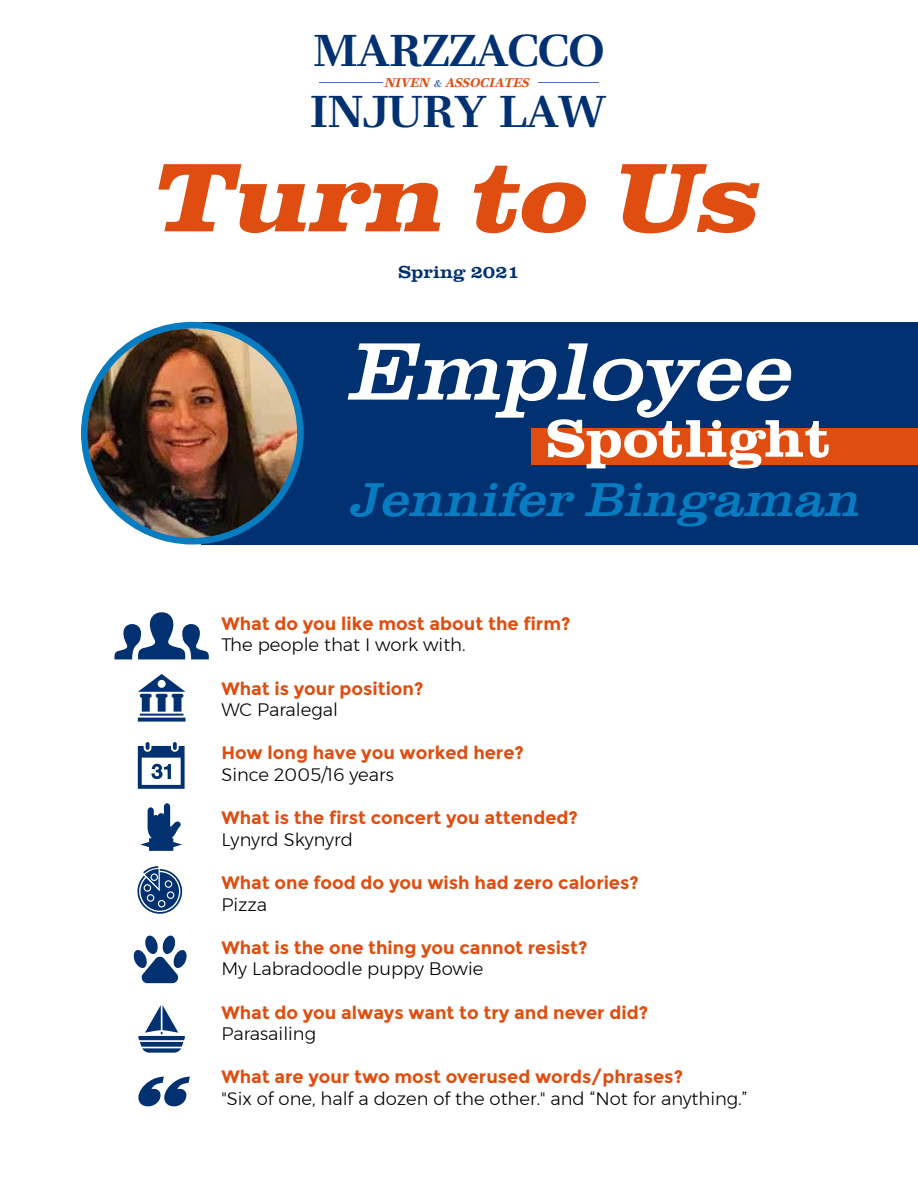
<style>
.page{position:relative;width:918px;height:1188px;background:#fff}
.page>*{position:absolute;margin:0;border:0;box-sizing:border-box;transform-origin:0 0}
.t1{font:italic 700 expanded 100.65px "Clarendon URW Ext Wid";color:#df4e10}
.t2{font:italic 700 expanded 100.65px "Clarendon URW Ext Wid";color:#023171}
.t3{font:italic 84.15px "Clarendon URW Ext Wid";color:#fff}
.t4{font:700 54.75px "Clarendon URW Ext Wid";color:#fff}
.t5{font:italic 49.2px "Clarendon URW Ext Wid";color:#087cc1}
.t6{font:600 43.2px "Teimer";color:#023171}
.t7{font:700 18px "Montserrat";color:#df4e10}
.t8{font:300 18px "Montserrat";color:#000}
.t9{font:500 18px "Clarendon URW Ext Wid";color:#023171}
.t10{font:italic 600 16.05px "Teimer";color:#df4e10}
.s1{font-size:12.45px;color:#5375b6}
</style>
<div class="page">
<div style="left:202px;top:322px;width:716px;height:223px;background:#023171"></div>
<div style="left:81px;top:322px;width:223px;height:223px;background:#087cc1;border-radius:50%"></div>
<hr style="left:320px;top:82px;width:63px;height:1px;background:#5375b6">
<hr style="left:538px;top:82px;width:60px;height:1px;background:#5375b6">
<img style="left:88px;top:328px;width:209px;height:210px;border-radius:105px">
<div style="left:531px;top:429px;width:387px;height:36px;background:#df4e10"></div>
<svg style="left:133px;top:935px;width:54px;height:48px"></svg>
<svg style="left:138px;top:1005px;width:47px;height:48px"></svg>
<svg style="left:137px;top:866px;width:45px;height:48px"></svg>
<svg style="left:138px;top:674px;width:47px;height:48px"></svg>
<svg style="left:138px;top:742px;width:47px;height:47px"></svg>
<svg style="left:114px;top:612px;width:95px;height:47px"></svg>
<svg style="left:140px;top:803px;width:42px;height:48px"></svg>
<h3 class="t6" style="left:313px;top:20px;width:292px">MARZZACCO</h3>
<p class="t10" style="left:385px;top:70px;width:146px">niven <span class="s1">&amp;</span> associates</p>
<h3 class="t6" style="left:310px;top:81px;width:297px">INJURY LAW</h3>
<h1 class="t1" style="left:155px;top:138px;width:610px">Turn to Us</h1>
<p class="t9" style="left:398px;top:262px;width:123px">Spring 2021</p>
<h2 class="t3" style="left:351px;top:321px;width:445px">Employee</h2>
<h3 class="t4" style="left:546px;top:406px;width:288px">Spotlight</h3>
<h3 class="t5" style="left:351px;top:470px;width:512px">Jennifer Bingaman</h3>
<h1 class="t2" style="left:132px;top:1052px;width:58px">“</h1>
<p class="t7" style="left:221px;top:613px;width:351px">What do you like most about the firm?</p>
<p class="t8" style="left:221px;top:631px;width:246px">The people that I work with.</p>
<p class="t7" style="left:221px;top:677px;width:204px">What is your position?</p>
<p class="t8" style="left:221px;top:696px;width:118px">WC Paralegal</p>
<p class="t7" style="left:221px;top:742px;width:304px">How long have you worked here?</p>
<p class="t8" style="left:221px;top:761px;width:174px">Since 2005/16 years</p>
<p class="t7" style="left:221px;top:807px;width:358px">What is the first concert you attended?</p>
<p class="t8" style="left:221px;top:826px;width:133px">Lynyrd Skynyrd</p>
<p class="t7" style="left:221px;top:872px;width:419px">What one food do you wish had zero calories?</p>
<p class="t8" style="left:221px;top:891px;width:47px">Pizza</p>
<p class="t7" style="left:221px;top:937px;width:368px">What is the one thing you cannot resist?</p>
<p class="t8" style="left:221px;top:955px;width:263px">My Labradoodle puppy Bowie</p>
<p class="t7" style="left:221px;top:1001px;width:428px">What do you always want to try and never did?</p>
<p class="t8" style="left:221px;top:1020px;width:96px">Parasailing</p>
<p class="t7" style="left:221px;top:1066px;width:463px">What are your two most overused words/phrases?</p>
<p class="t8" style="left:221px;top:1085px;width:528px">"Six of one, half a dozen of the other." and “Not for anything.”</p>
</div>
